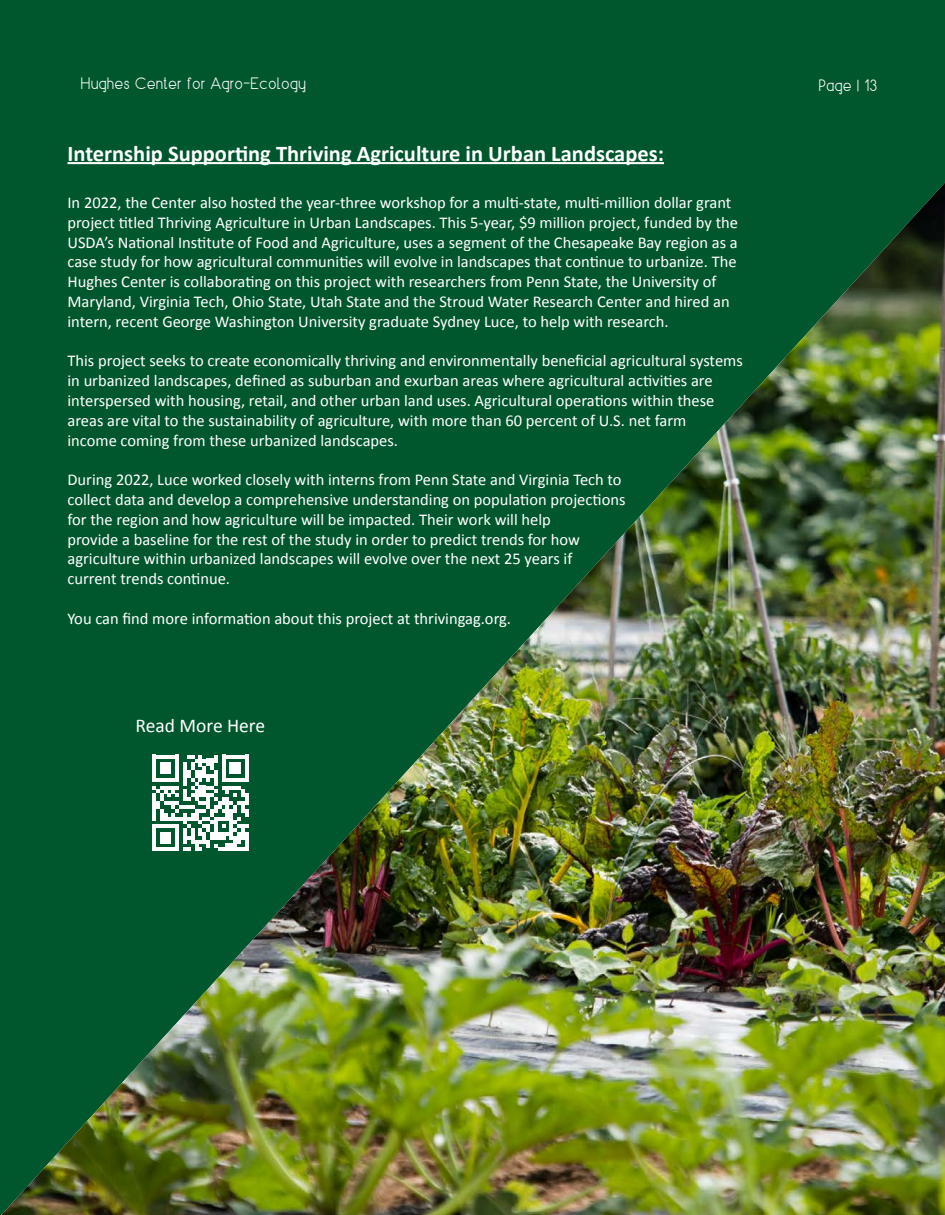
<style>
.page{position:relative;width:945px;height:1215px;background:#00572d}
.page>*{position:absolute;margin:0;border:0;box-sizing:border-box;transform-origin:0 0}
.t1{font:700 22.5px "Calibri";color:#fff}
.t2{font:19.5px "Calibri";color:#fff}
.t3{font:16.5px/19.8px "Calibri";color:#fff}
.t4{font:16.5px "Air Space";color:#fff}
</style>
<div class="page">
<hr style="left:68px;top:162px;width:596px;height:2px;background:#fff">
<img style="left:1px;top:183px;width:944px;height:1032px">
<p class="t4" style="left:81px;top:72px;width:227px">Hughes Center for Agro-Ecology</p>
<p class="t4" style="left:818px;top:74px;width:61px">Page | 13</p>
<p class="t1" style="left:68px;top:140px;width:598px">Internship Supporting Thriving Agriculture in Urban Landscapes:</p>
<p class="t3" style="left:68px;top:192px;width:672px">In 2022, the Center also hosted the year-three workshop for a multi-state, multi-million dollar grant project titled Thriving Agriculture in Urban Landscapes. This 5-year, $9 million project, funded by the USDA’s National Institute of Food and Agriculture, uses a segment of the Chesapeake Bay region as a case study for how agricultural communities will evolve in landscapes that continue to urbanize. The Hughes Center is collaborating on this project with researchers from Penn State, the University of Maryland, Virginia Tech, Ohio State, Utah State and the Stroud Water Research Center and hired an intern, recent George Washington University graduate Sydney Luce, to help with research.</p>
<p class="t3" style="left:68px;top:350px;width:677px">This project seeks to create economically thriving and environmentally beneficial agricultural systems in urbanized landscapes, defined as suburban and exurban areas where agricultural activities are interspersed with housing, retail, and other urban land uses. Agricultural operations within these areas are vital to the sustainability of agriculture, with more than 60 percent of U.S. net farm<br>income coming from these urbanized landscapes.</p>
<p class="t3" style="left:68px;top:469px;width:559px">During 2022, Luce worked closely with interns from Penn State and Virginia Tech to collect data and develop a comprehensive understanding on population projections for the region and how agriculture will be impacted. Their work will help<br>provide a baseline for the rest of the study in order to predict trends for how agriculture within urbanized landscapes will evolve over the next 25 years if current trends continue.</p>
<p class="t3" style="left:68px;top:608px;width:445px">You can find more information about this project at thrivingag.org.</p>
<p class="t2" style="left:136px;top:714px;width:131px">Read More Here</p>
</div>
